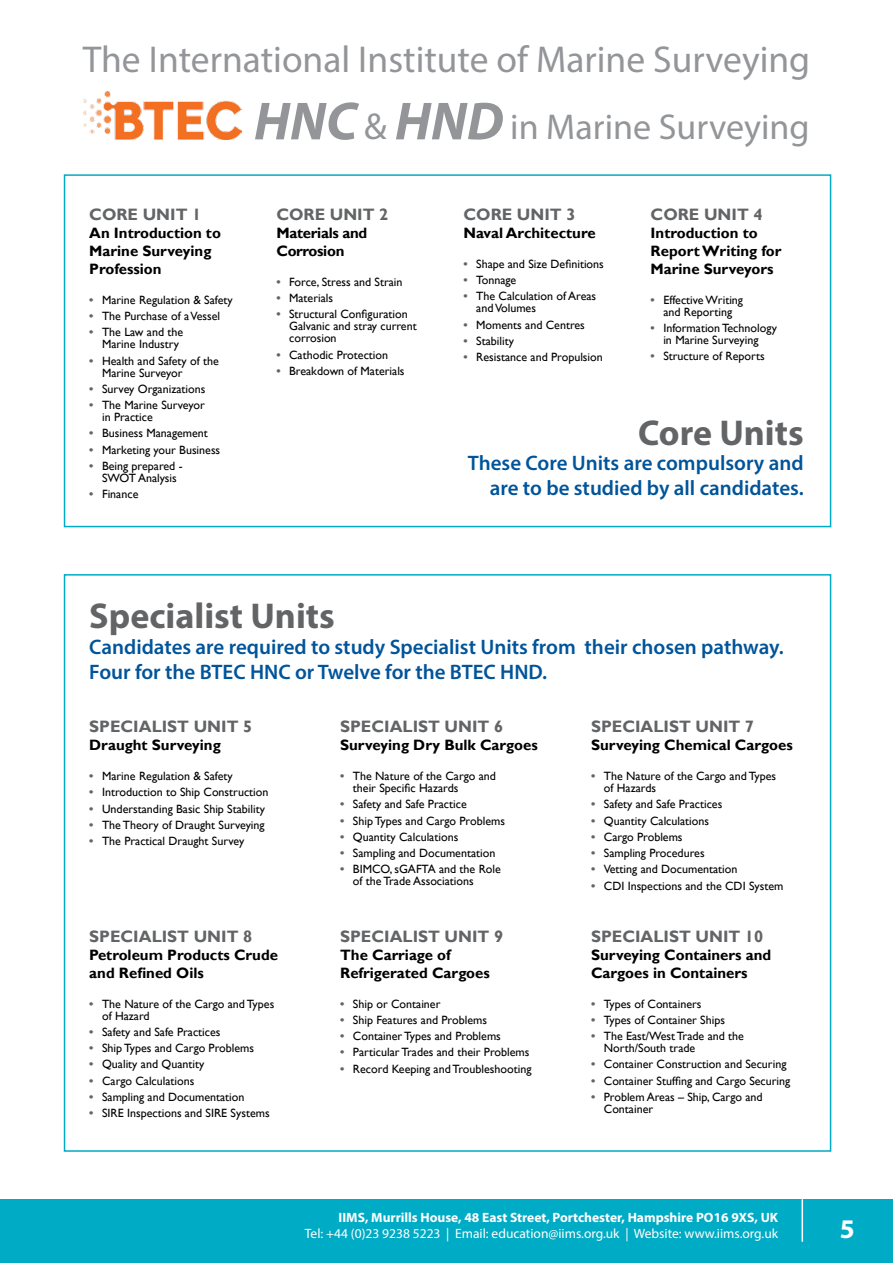
<style>
.page{position:relative;width:893px;height:1263px;background:#fff}
.page>*{position:absolute;margin:0;border:0;box-sizing:border-box;transform-origin:0 0}
.t1{font:37.5px "Myriad Pro";color:#939598}
.t2{font:36px "Myriad Pro";color:#939598}
.t3{font:700 36px "Myriad Pro";color:#636466}
.t4{font:700 27px "Myriad Pro";color:#fff}
.t5{font:600 21px/25.2px "Myriad Pro";color:#00549a;text-align:right}
.t6{font:700 16.5px "Gill Sans";color:#636466}
.t7{font:700 15px/18px "Gill Sans";color:#000}
.t8{font:700 15px/18px "Gill Sans";letter-spacing:-.02em;color:#000}
.t9{font:13.5px "Myriad Pro";color:#fff}
.t10{font:700 13.5px "Myriad Pro";color:#fff}
.t11{font:12px/12px "Gill Sans";color:#000}
.s1{font-weight:700;font-style:italic;font-size:54px}
.s2{font-size:37.5px}
.s3{font-weight:700;color:#636466}
</style>
<div class="page">
<img style="left:84px;top:92px;width:157px;height:48px">
<div style="left:0;top:1199px;width:893px;height:64px;background:#00abc5"></div>
<hr style="left:801px;top:1199px;width:2px;height:43px;background:#fff">
<div style="left:64px;top:174px;width:767px;height:353px;border:2px solid #00abc5"></div>
<h1 class="t1" style="left:83px;top:36px;width:729px">The International Institute of Marine Surveying</h1>
<h2 class="t2" style="left:254px;top:105px;width:557px"><span class="s1">HNC</span> <span class="s2">&amp;</span> <span class="s1">HND</span> in Marine Surveying</h2>
<h3 class="t6" style="left:89px;top:204px;width:113px">CORE UNIT 1</h3>
<p class="t7" style="left:89px;top:224px;width:133px">An Introduction to<br>Marine Surveying<br>Profession</p>
<p class="t11" style="left:89px;top:294px;width:145px"><span class="s3">•</span> Marine Regulation &amp; Safety</p>
<p class="t11" style="left:89px;top:310px;width:132px"><span class="s3">•</span> The Purchase of a Vessel</p>
<p class="t11" style="left:102px;top:326px;width:83px;text-indent:-13px"><span class="s3">•</span> The Law and the<br>Marine Industry</p>
<p class="t11" style="left:102px;top:355px;width:118px;text-indent:-13px"><span class="s3">•</span> Health and Safety of the<br>Marine Surveyor</p>
<p class="t11" style="left:89px;top:383px;width:118px"><span class="s3">•</span> Survey Organizations</p>
<p class="t11" style="left:102px;top:399px;width:104px;text-indent:-13px"><span class="s3">•</span> The Marine Surveyor in Practice</p>
<p class="t11" style="left:89px;top:427px;width:120px"><span class="s3">•</span> Business Management</p>
<p class="t11" style="left:89px;top:444px;width:132px"><span class="s3">•</span> Marketing your Business</p>
<p class="t11" style="left:89px;top:460px;width:95px;text-align:center"><span class="s3">•</span> Being prepared -<br>SWOT Analysis</p>
<p class="t11" style="left:89px;top:488px;width:51px"><span class="s3">•</span> Finance</p>
<h3 class="t6" style="left:276px;top:204px;width:113px">CORE UNIT 2</h3>
<p class="t8" style="left:276px;top:224px;width:92px">Materials and<br>Corrosion</p>
<p class="t11" style="left:276px;top:276px;width:128px"><span class="s3">•</span> Force, Stress and Strain</p>
<p class="t11" style="left:276px;top:292px;width:58px"><span class="s3">•</span> Materials</p>
<p class="t11" style="left:289px;top:308px;width:129px;text-indent:-13px"><span class="s3">•</span> Structural Configuration<br>Galvanic and stray current corrosion</p>
<p class="t11" style="left:276px;top:349px;width:113px"><span class="s3">•</span> Cathodic Protection</p>
<p class="t11" style="left:276px;top:365px;width:130px"><span class="s3">•</span> Breakdown of Materials</p>
<h3 class="t6" style="left:463px;top:204px;width:113px">CORE UNIT 3</h3>
<p class="t7" style="left:463px;top:224px;width:134px">Naval Architecture</p>
<p class="t11" style="left:463px;top:258px;width:142px"><span class="s3">•</span> Shape and Size Definitions</p>
<p class="t11" style="left:463px;top:274px;width:54px"><span class="s3">•</span> Tonnage</p>
<p class="t11" style="left:476px;top:290px;width:121px;text-indent:-13px"><span class="s3">•</span> The Calculation of Areas and Volumes</p>
<p class="t11" style="left:463px;top:319px;width:123px"><span class="s3">•</span> Moments and Centres</p>
<p class="t11" style="left:463px;top:335px;width:52px"><span class="s3">•</span> Stability</p>
<p class="t11" style="left:463px;top:351px;width:141px"><span class="s3">•</span> Resistance and Propulsion</p>
<h3 class="t6" style="left:651px;top:204px;width:113px">CORE UNIT 4</h3>
<p class="t7" style="left:651px;top:224px;width:132px">Introduction to<br>Report Writing for<br>Marine Surveyors</p>
<p class="t11" style="left:651px;top:294px;width:94px;text-align:center"><span class="s3">•</span> Effective Writing and Reporting</p>
<p class="t11" style="left:651px;top:322px;width:128px;text-align:center"><span class="s3">•</span> Information Technology in Marine Surveying</p>
<p class="t11" style="left:651px;top:350px;width:116px"><span class="s3">•</span> Structure of Reports</p>
<h2 class="t3" style="left:638px;top:409px;width:167px">Core Units</h2>
<h3 class="t5" style="left:468px;top:450px;width:337px">These Core Units are compulsory and are to be studied by all candidates.</h3>
<h2 class="t3" style="left:89px;top:593px;width:247px">Specialist Units</h2>
<h3 class="t5" style="left:89px;top:633px;width:696px;text-align:left">Candidates are required to study Specialist Units from their chosen pathway.<br>Four for the BTEC HNC or Twelve for the BTEC HND.</h3>
<h3 class="t6" style="left:89px;top:717px;width:164px">SPECIALIST UNIT 5</h3>
<p class="t7" style="left:89px;top:736px;width:133px">Draught Surveying</p>
<p class="t11" style="left:89px;top:770px;width:145px"><span class="s3">•</span> Marine Regulation &amp; Safety</p>
<p class="t11" style="left:89px;top:787px;width:181px"><span class="s3">•</span> Introduction to Ship Construction</p>
<p class="t11" style="left:89px;top:803px;width:177px"><span class="s3">•</span> Understanding Basic Ship Stability</p>
<p class="t11" style="left:89px;top:819px;width:177px"><span class="s3">•</span> The Theory of Draught Surveying</p>
<p class="t11" style="left:89px;top:835px;width:157px"><span class="s3">•</span> The Practical Draught Survey</p>
<h3 class="t6" style="left:89px;top:926px;width:164px">SPECIALIST UNIT 8</h3>
<p class="t7" style="left:89px;top:946px;width:190px">Petroleum Products Crude and Refined Oils</p>
<p class="t11" style="left:102px;top:998px;width:174px;text-indent:-13px"><span class="s3">•</span> The Nature of the Cargo and Types of Hazard</p>
<p class="t11" style="left:89px;top:1026px;width:133px"><span class="s3">•</span> Safety and Safe Practices</p>
<p class="t11" style="left:89px;top:1042px;width:166px"><span class="s3">•</span> Ship Types and Cargo Problems</p>
<p class="t11" style="left:89px;top:1058px;width:117px"><span class="s3">•</span> Quality and Quantity</p>
<p class="t11" style="left:89px;top:1075px;width:107px"><span class="s3">•</span> Cargo Calculations</p>
<p class="t11" style="left:89px;top:1091px;width:157px"><span class="s3">•</span> Sampling and Documentation</p>
<p class="t11" style="left:89px;top:1107px;width:182px"><span class="s3">•</span> SIRE Inspections and SIRE Systems</p>
<h3 class="t6" style="left:340px;top:717px;width:164px">SPECIALIST UNIT 6</h3>
<p class="t7" style="left:340px;top:736px;width:199px">Surveying Dry Bulk Cargoes</p>
<p class="t11" style="left:353px;top:770px;width:145px;text-indent:-13px"><span class="s3">•</span> The Nature of the Cargo and their Specific Hazards</p>
<p class="t11" style="left:340px;top:799px;width:128px"><span class="s3">•</span> Safety and Safe Practice</p>
<p class="t11" style="left:340px;top:815px;width:166px"><span class="s3">•</span> Ship Types and Cargo Problems</p>
<p class="t11" style="left:340px;top:831px;width:120px"><span class="s3">•</span> Quantity Calculations</p>
<p class="t11" style="left:340px;top:847px;width:157px"><span class="s3">•</span> Sampling and Documentation</p>
<p class="t11" style="left:353px;top:864px;width:149px;text-indent:-13px"><span class="s3">•</span> BIMCO, sGAFTA and the Role of the Trade Associations</p>
<h3 class="t6" style="left:340px;top:926px;width:164px">SPECIALIST UNIT 9</h3>
<p class="t7" style="left:340px;top:946px;width:151px">The Carriage of<br>Refrigerated Cargoes</p>
<p class="t11" style="left:340px;top:998px;width:102px"><span class="s3">•</span> Ship or Container</p>
<p class="t11" style="left:340px;top:1014px;width:148px"><span class="s3">•</span> Ship Features and Problems</p>
<p class="t11" style="left:340px;top:1030px;width:162px"><span class="s3">•</span> Container Types and Problems</p>
<p class="t11" style="left:340px;top:1046px;width:191px"><span class="s3">•</span> Particular Trades and their Problems</p>
<p class="t11" style="left:340px;top:1063px;width:193px"><span class="s3">•</span> Record Keeping and Troubleshooting</p>
<h3 class="t6" style="left:591px;top:717px;width:164px">SPECIALIST UNIT 7</h3>
<p class="t7" style="left:591px;top:736px;width:203px">Surveying Chemical Cargoes</p>
<p class="t11" style="left:604px;top:770px;width:174px;text-indent:-13px"><span class="s3">•</span> The Nature of the Cargo and Types of Hazards</p>
<p class="t11" style="left:591px;top:799px;width:133px"><span class="s3">•</span> Safety and Safe Practices</p>
<p class="t11" style="left:591px;top:815px;width:120px"><span class="s3">•</span> Quantity Calculations</p>
<p class="t11" style="left:591px;top:831px;width:93px"><span class="s3">•</span> Cargo Problems</p>
<p class="t11" style="left:591px;top:847px;width:115px"><span class="s3">•</span> Sampling Procedures</p>
<p class="t11" style="left:591px;top:864px;width:148px"><span class="s3">•</span> Vetting and Documentation</p>
<p class="t11" style="left:591px;top:880px;width:194px"><span class="s3">•</span> CDI Inspections and the CDI System</p>
<h3 class="t6" style="left:591px;top:926px;width:174px">SPECIALIST UNIT 10</h3>
<p class="t7" style="left:591px;top:946px;width:182px">Surveying Containers and<br>Cargoes in Containers</p>
<p class="t11" style="left:591px;top:998px;width:112px"><span class="s3">•</span> Types of Containers</p>
<p class="t11" style="left:591px;top:1014px;width:135px"><span class="s3">•</span> Types of Container Ships</p>
<p class="t11" style="left:604px;top:1030px;width:142px;text-indent:-13px"><span class="s3">•</span> The East/West Trade and the<br>North/South trade</p>
<p class="t11" style="left:591px;top:1058px;width:197px"><span class="s3">•</span> Container Construction and Securing</p>
<p class="t11" style="left:591px;top:1075px;width:201px"><span class="s3">•</span> Container Stuffing and Cargo Securing</p>
<p class="t11" style="left:604px;top:1091px;width:160px;text-indent:-13px"><span class="s3">•</span> Problem Areas – Ship, Cargo and<br>Container</p>
<p class="t10" style="left:339px;top:1209px;width:441px">IIMS, Murrills House, 48 East Street, Portchester, Hampshire PO16 9XS, UK</p>
<p class="t9" style="left:305px;top:1225px;width:475px">Tel: +44 (0)23 9238 5223 | Email: education@iims.org.uk | Website: www.iims.org.uk</p>
<h3 class="t4" style="left:840px;top:1211px;width:16px">5</h3>
</div>
